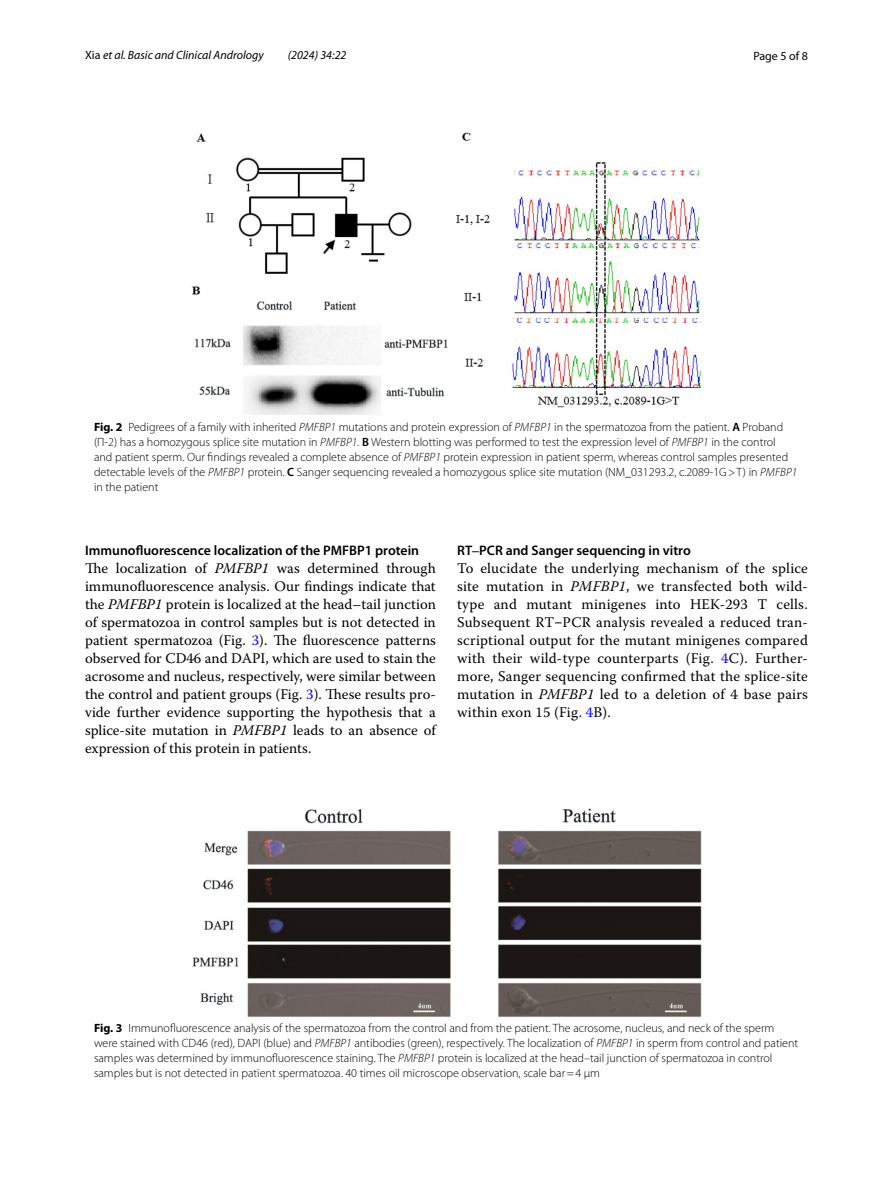
<style>
.page{position:relative;width:893px;height:1187px;background:#fff}
.page>*{position:absolute;margin:0;border:0;box-sizing:border-box;transform-origin:0 0}
.t1{font:14.7px/18px "Warnock Pro";letter-spacing:.005em;color:#000;text-align:justify}
.t2{font:600 13.8px "Myriad Pro";color:#000}
.t3{font:300 12px/15px "Myriad Pro";color:#000}
.t4{font:italic 12px "Myriad Pro";color:#000}
.t5{font:12px "Myriad Pro";color:#000}
.s1{font-style:normal}
.s2{font-weight:700}
.s3{font-style:italic}
.s4{font-weight:600}
.s5{color:#00f}
.s6{font-family:"Times New Roman";font-weight:700}
.s7{font-family:"Segoe UI"}
</style>
<div class="page">
<img style="left:192px;top:133px;width:510px;height:282px">
<img style="left:192px;top:808px;width:510px;height:208px">
<p class="t4" style="left:85px;top:48px;width:180px"><span class="s1">Xia</span> et al. Basic and Clinical Andrology</p>
<p class="t4" style="left:288px;top:48px;width:60px">(2024) 34:22</p>
<p class="t5" style="left:753px;top:48px;width:56px">Page 5 of 8</p>
<p class="t3" style="left:94px;top:419px;width:705px"><span class="s2">Fig. 2</span> Pedigrees of a family with inherited <span class="s3">PMFBP1</span> mutations and protein expression of <span class="s3">PMFBP1</span> in the spermatozoa from the patient. <span class="s4">A</span> Proband (Π-2) has a homozygous splice site mutation in <span class="s3">PMFBP1</span>. <span class="s4">B</span> Western blotting was performed to test the expression level of <span class="s3">PMFBP1</span> in the control<br>and patient sperm. Our findings revealed a complete absence of <span class="s3">PMFBP1</span> protein expression in patient sperm, whereas control samples presented detectable levels of the <span class="s3">PMFBP1</span> protein. <span class="s4">C</span> Sanger sequencing revealed a homozygous splice site mutation (NM_031293.2, c.2089-1G&gt;T) in <span class="s3">PMFBP1 </span>in the patient</p>
<p class="t2" style="left:85px;top:541px;width:336px">Immunofluorescence localization of the PMFBP1 protein</p>
<p class="t1" style="left:85px;top:558px;width:352px">The localization of <span class="s3">PMFBP1</span> was determined through immunofluorescence analysis. Our findings indicate that the <span class="s3">PMFBP1</span> protein is localized at the head–tail junction of spermatozoa in control samples but is not detected in patient spermatozoa (Fig. <span class="s5">3</span>). The fluorescence patterns observed for CD46 and DAPI, which are used to stain the acrosome and nucleus, respectively, were similar between the control and patient groups (Fig. <span class="s5">3</span>). These results pro&shy;vide further evidence supporting the hypothesis that a splice-site mutation in <span class="s3">PMFBP1</span> leads to an absence of expression of this protein in patients.</p>
<p class="t2" style="left:457px;top:541px;width:235px">RT<span class="s6">‒</span>PCR and Sanger sequencing in vitro</p>
<p class="t1" style="left:457px;top:558px;width:352px">To elucidate the underlying mechanism of the splice site mutation in <span class="s3">PMFBP1</span>, we transfected both wild&shy;type and mutant minigenes into HEK-293 T cells.<br>Subsequent RT<span class="s7">‒</span>PCR analysis revealed a reduced tran&shy;scriptional output for the mutant minigenes compared with their wild-type counterparts (Fig. <span class="s5">4</span>C). Further&shy;more, Sanger sequencing confirmed that the splice-site mutation in <span class="s3">PMFBP1</span> led to a deletion of 4 base pairs within exon 15 (Fig. <span class="s5">4</span>B).</p>
<p class="t3" style="left:94px;top:1020px;width:706px"><span class="s2">Fig. 3</span> Immunofluorescence analysis of the spermatozoa from the control and from the patient. The acrosome, nucleus, and neck of the sperm were stained with CD46 (red), DAPI (blue) and <span class="s3">PMFBP1</span> antibodies (green), respectively. The localization of <span class="s3">PMFBP1</span> in sperm from control and patient samples was determined by immunofluorescence staining. The <span class="s3">PMFBP1</span> protein is localized at the head–tail junction of spermatozoa in control samples but is not detected in patient spermatozoa. 40 times oil microscope observation, scale bar=4 µm</p>
</div>
